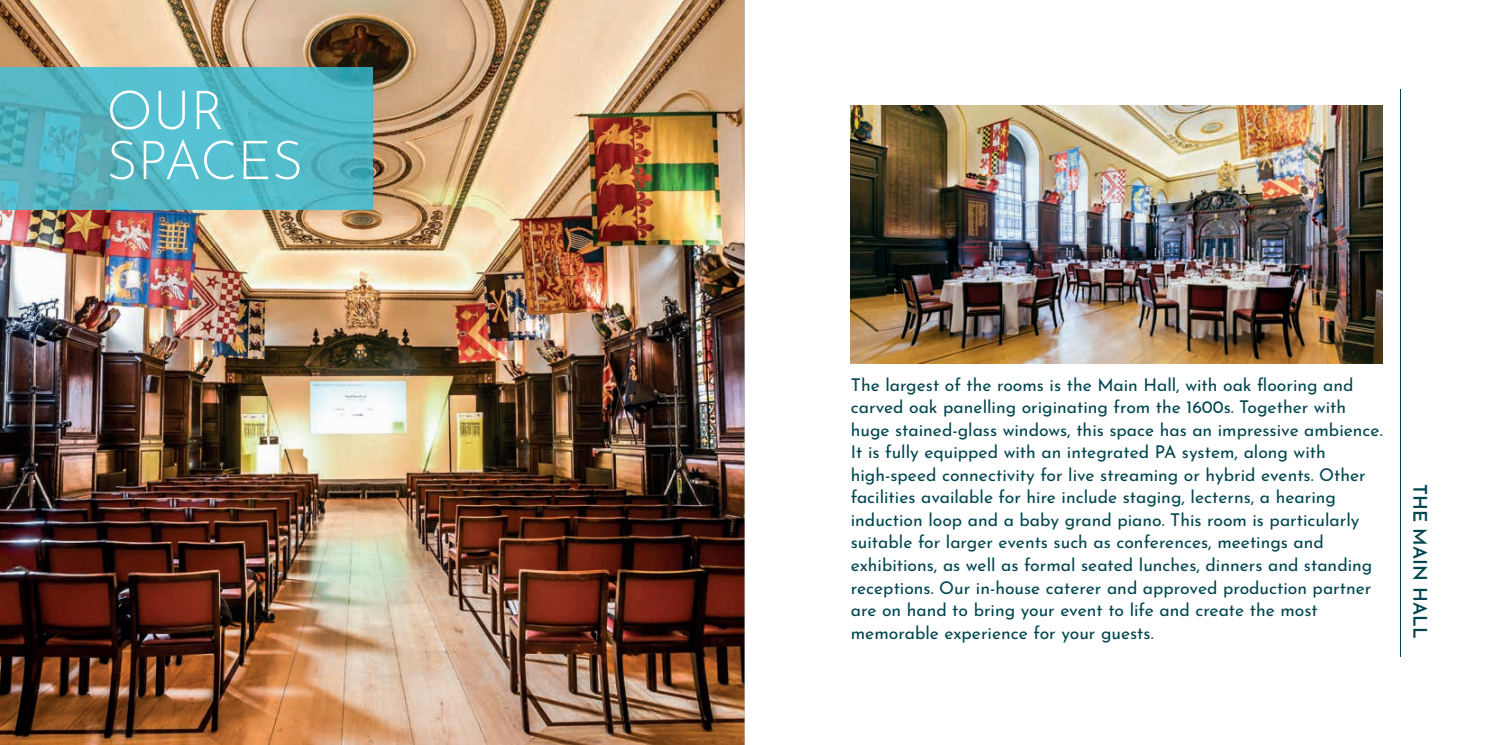
<style>
.page{position:relative;width:1489px;height:745px;background:#fff}
.page>*{position:absolute;margin:0;border:0;box-sizing:border-box;transform-origin:0 0}
.t1{font:300 53.75px/50px "Josefin Sans";color:#fff}
.t2{font:600 18.75px "Josefin Sans";color:#01464f}
.t3{font:17.5px/22.5px "Josefin Sans";color:#01464f}
</style>
<div class="page">
<img style="left:0;top:0;width:744px;height:744px">
<img style="left:850px;top:105px;width:532px;height:258px">
<img style="left:0;top:67px;width:372px;height:142px">
<hr style="left:1400px;top:89px;width:1px;height:567px;background:#01464f">
<h1 class="t1" style="left:106px;top:81px;width:198px">OUR<br>SPACES</h1>
<p class="t3" style="left:850px;top:371px;width:533px">The largest of the rooms is the Main Hall, with oak flooring and carved oak panelling originating from the 1600s. Together with huge stained-glass windows, this space has an impressive ambience.<br>It is fully equipped with an integrated PA system, along with high-speed connectivity for live streaming or hybrid events. Other facilities available for hire include staging, lecterns, a hearing induction loop and a baby grand piano. This room is particularly suitable for larger events such as conferences, meetings and exhibitions, as well as formal seated lunches, dinners and standing receptions. Our in-house caterer and approved production partner are on hand to bring your event to life and create the most memorable experience for your guests.</p>
<p class="t2" style="left:1433px;top:484px;width:156px;rotate:90deg">THE MAIN HALL</p>
</div>
